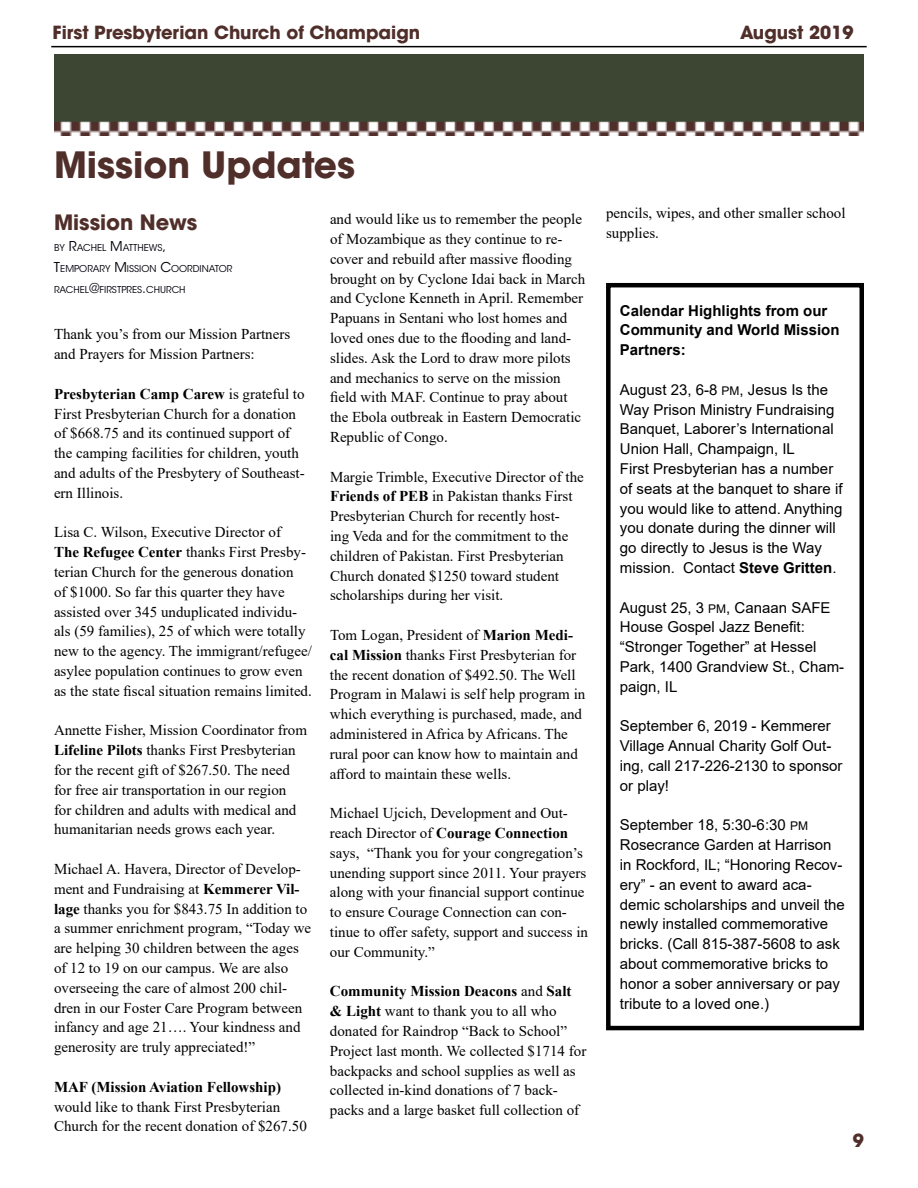
<style>
.page{position:relative;width:918px;height:1188px;background:#fff}
.page>*{position:absolute;margin:0;border:0;box-sizing:border-box;transform-origin:0 0}
.t1{font:700 36px "ITC Avant Garde Std";color:#502e2a}
.t2{font:700 21px "ITC Avant Garde Std";color:#502e2a}
.t3{font:700 18px "ITC Avant Garde Std";color:#502e2a}
.t4{font:15px/19.8px "Times New Roman";color:#000}
.t5{font:15px/19.8px "Arial";color:#000}
.t6{font:700 15px/19.8px "Arial";color:#000}
.t7{font:700 15px "Times New Roman";color:#000}
.t8{font:9.45px "ITC Avant Garde Std";color:#00000a}
.s1{font-size:13.5px}
.s2{font-weight:700}
.s3{font-size:12px}
</style>
<div class="page">
<hr style="left:51px;top:46px;width:816px;height:1px;background:#000">
<img style="left:54px;top:54px;width:810px;height:82px">
<div style="left:606px;top:283px;width:258px;height:747px;border:4px solid #000"></div>
<p class="t3" style="left:53px;top:21px;width:369px">First Presbyterian Church of Champaign</p>
<p class="t3" style="left:740px;top:21px;width:115px">August 2019</p>
<h1 class="t1" style="left:54px;top:141px;width:303px">Mission Updates</h1>
<h2 class="t2" style="left:54px;top:208px;width:145px">Mission News</h2>
<p class="t8" style="left:54px;top:241px;width:114px">BY <span class="s1">R</span>ACHEL <span class="s1">M</span>ATTHEWS<span class="s1">,</span></p>
<p class="t8" style="left:54px;top:262px;width:180px"><span class="s1">T</span>EMPORARY <span class="s1">M</span>ISSION <span class="s1">C</span>OORDINATOR</p>
<p class="t8" style="left:54px;top:283px;width:133px">RACHEL<span class="s1">@</span>FIRSTPRES<span class="s1">.</span>CHURCH</p>
<p class="t4" style="left:54px;top:324px;width:238px">Thank you’s from our Mission Partners and Prayers for Mission Partners:</p>
<p class="t4" style="left:54px;top:383px;width:252px"><span class="s2">Presbyterian Camp Carew</span> is grateful to First Presbyterian Church for a donation of $668.75 and its continued support of the camping facilities for children, youth and adults of the Presbytery of Southeast&shy;ern Illinois.</p>
<p class="t4" style="left:54px;top:522px;width:259px">Lisa C. Wilson, Executive Director of<br><span class="s2">The Refugee Center</span> thanks First Presby&shy;terian Church for the generous donation<br>of $1000. So far this quarter they have assisted over 345 unduplicated individu&shy;als (59 families), 25 of which were totally new to the agency. The immigrant/refugee/ asylee population continues to grow even as the state fiscal situation remains limited.</p>
<p class="t4" style="left:54px;top:720px;width:255px">Annette Fisher, Mission Coordinator from <span class="s2">Lifeline Pilots</span> thanks First Presbyterian for the recent gift of $267.50. The need for free air transportation in our region for children and adults with medical and humanitarian needs grows each year.</p>
<p class="t4" style="left:54px;top:859px;width:259px">Michael A. Havera, Director of Develop&shy;ment and Fundraising at <span class="s2">Kemmerer Vil&shy;lage</span> thanks you for $843.75 In addition to a summer enrichment program, “Today we are helping 30 children between the ages of 12 to 19 on our campus. We are also overseeing the care of almost 200 chil&shy;dren in our Foster Care Program between infancy and age 21…. Your kindness and generosity are truly appreciated!”</p>
<p class="t7" style="left:54px;top:1076px;width:229px">MAF (Mission Aviation Fellowship)</p>
<p class="t4" style="left:54px;top:1096px;width:254px">would like to thank First Presbyterian<br>Church for the recent donation of $267.50</p>
<p class="t4" style="left:330px;top:209px;width:257px">and would like us to remember the people of Mozambique as they continue to re&shy;cover and rebuild after massive flooding brought on by Cyclone Idai back in March and Cyclone Kenneth in April. Remember Papuans in Sentani who lost homes and loved ones due to the flooding and land&shy;slides. Ask the Lord to draw more pilots and mechanics to serve on the mission field with MAF. Continue to pray about the Ebola outbreak in Eastern Democratic Republic of Congo.</p>
<p class="t4" style="left:330px;top:466px;width:255px">Margie Trimble, Executive Director of the <span class="s2">Friends of PEB</span> in Pakistan thanks First Presbyterian Church for recently host-<br>ing Veda and for the commitment to the children of Pakistan. First Presbyterian Church donated $1250 toward student scholarships during her visit.</p>
<p class="t4" style="left:330px;top:625px;width:257px">Tom Logan, President of <span class="s2">Marion Medi&shy;cal Mission</span> thanks First Presbyterian for the recent donation of $492.50. The Well Program in Malawi is self help program in which everything is purchased, made, and administered in Africa by Africans. The rural poor can know how to maintain and afford to maintain these wells.</p>
<p class="t4" style="left:330px;top:803px;width:260px">Michael Ujcich, Development and Out&shy;reach Director of <span class="s2">Courage Connection </span>says, “Thank you for your congregation’s unending support since 2011. Your prayers along with your financial support continue to ensure Courage Connection can con&shy;tinue to offer safety, support and success in our Community.”</p>
<p class="t4" style="left:330px;top:981px;width:258px"><span class="s2">Community Mission Deacons</span> and <span class="s2">Salt &amp; Light</span> want to thank you to all who donated for Raindrop “Back to School” Project last month. We collected $1714 for backpacks and school supplies as well as collected in-kind donations of 7 back&shy;packs and a large basket full collection of</p>
<p class="t4" style="left:606px;top:202px;width:241px">pencils, wipes, and other smaller school supplies.</p>
<p class="t6" style="left:620px;top:301px;width:221px">Calendar Highlights from our<br>Community and World Mission<br>Partners:</p>
<p class="t5" style="left:620px;top:380px;width:224px">August 23, 6-8 <span class="s3">PM</span>, Jesus Is the<br>Way Prison Ministry Fundraising<br>Banquet, Laborer’s International<br>Union Hall, Champaign, IL<br>First Presbyterian has a number of seats at the banquet to share if you would like to attend. Anything you donate during the dinner will go directly to Jesus is the Way mission. Contact <span class="s2">Steve Gritten</span>.</p>
<p class="t5" style="left:620px;top:597px;width:226px">August 25, 3 <span class="s3">PM</span>, Canaan SAFE<br>House Gospel Jazz Benefit: “Stronger Together” at Hessel<br>Park, 1400 Grandview St., Cham&shy;paign, IL</p>
<p class="t5" style="left:620px;top:716px;width:224px">September 6, 2019 - Kemmerer<br>Village Annual Charity Golf Out&shy;ing, call 217-226-2130 to sponsor or play!</p>
<p class="t5" style="left:620px;top:815px;width:226px">September 18, 5:30-6:30 <span class="s3">PM<br></span>Rosecrance Garden at Harrison in Rockford, IL; “Honoring Recov&shy;ery” - an event to award aca&shy;demic scholarships and unveil the newly installed commemorative bricks. (Call 815-387-5608 to ask about commemorative bricks to honor a sober anniversary or pay tribute to a loved one.)</p>
<p class="t3" style="left:853px;top:1129px;width:13px">9</p>
</div>
